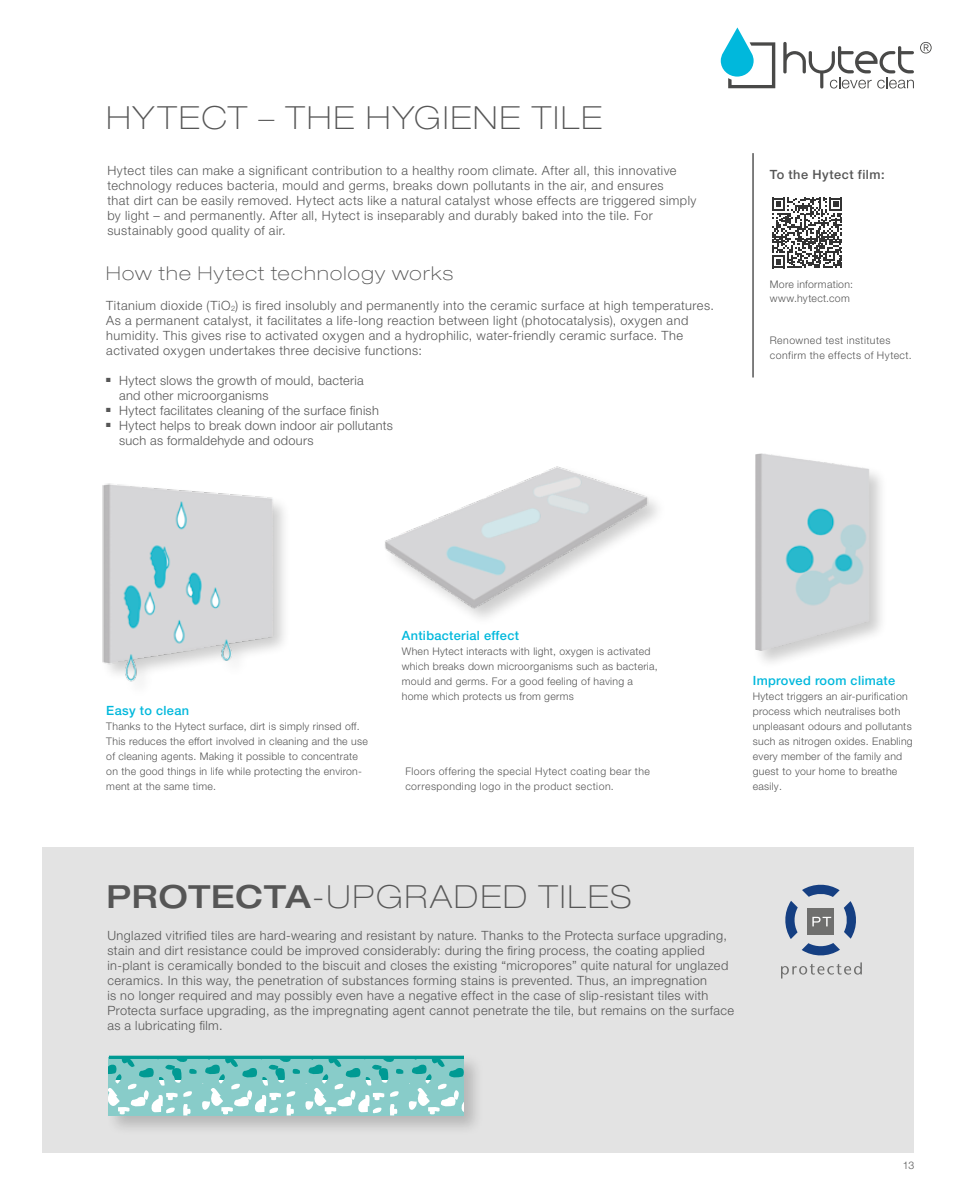
<style>
.page{position:relative;width:957px;height:1191px;background:#fff}
.page>*{position:absolute;margin:0;border:0;box-sizing:border-box;transform-origin:0 0}
.t1{font:100 expanded 31.8px "Helvetica Neue LT Pro";letter-spacing:.075em;color:#565656}
.t2{font:100 expanded 19.2px "Helvetica Neue LT Pro";letter-spacing:.07em;color:#565656}
.t3{font:300 12.75px/15px "Helvetica Neue LT Pro";letter-spacing:.035em;color:#565656}
.t4{font:500 12.75px "Helvetica Neue LT Pro";letter-spacing:.025em;color:#00b8dc}
.t5{font:500 12.75px "Helvetica Neue LT Pro";letter-spacing:.04em;color:#565656}
.t6{font:300 10.5px/15px "Helvetica Neue LT Pro";letter-spacing:.025em;color:#565656}
.t7{font:300 10.5px/15px "Helvetica Neue LT Pro";letter-spacing:.045em;color:#565656}
.s1{font-weight:500}
</style>
<div class="page">
<img style="left:385px;top:466px;width:273px;height:152px">
<div style="left:43px;top:847px;width:870px;height:305px;background:#e3e3e3"></div>
<svg style="left:783px;top:42px;width:131px;height:46px"></svg>
<svg style="left:721px;top:27px;width:54px;height:61px"></svg>
<svg style="left:920px;top:42px;width:11px;height:11px"></svg>
<div style="left:752px;top:451px;width:136px;height:218px;background:#000;opacity:.2"></div>
<img style="left:755px;top:453px;width:114px;height:198px">
<img style="left:102px;top:483px;width:182px;height:199px">
<hr style="left:753px;top:153px;width:1px;height:224px;background:#000">
<svg style="left:781px;top:884px;width:81px;height:94px"></svg>
<div style="left:106px;top:1052px;width:378px;height:84px;background:#000;opacity:.2"></div>
<svg style="left:109px;top:1079px;width:354px;height:36px;background:#a1d6d4"></svg>
<svg style="left:109px;top:1059px;width:354px;height:20px;background:#68c0bc"></svg>
<svg style="left:109px;top:1055px;width:354px;height:4px"></svg>
<svg style="left:772px;top:198px;width:70px;height:70px"></svg>
<h1 class="t1" style="left:106px;top:98px;width:497px">HYTECT – THE HYGIENE TILE</h1>
<p class="t3" style="left:107px;top:163px;width:590px">Hytect tiles can make a significant contribution to a healthy room climate. After all, this innovative technology reduces bacteria, mould and germs, breaks down pollutants in the air, and ensures<br>that dirt can be easily removed. Hytect acts like a natural catalyst whose effects are triggered simply by light – and permanently. After all, Hytect is inseparably and durably baked into the tile. For sustainably good quality of air.</p>
<h2 class="t2" style="left:106px;top:261px;width:348px">How the Hytect technology works</h2>
<p class="t3" style="left:106px;top:298px;width:609px">Titanium dioxide (TiO<sub>2</sub>) is fired insolubly and permanently into the ceramic surface at high temperatures.<br>As a permanent catalyst, it facilitates a life-long reaction between light (photocatalysis), oxygen and humidity. This gives rise to activated oxygen and a hydrophilic, water-friendly ceramic surface. The activated oxygen undertakes three decisive functions:</p>
<p class="t3" style="left:119px;top:373px;width:246px;text-indent:-13px">■ Hytect slows the growth of mould, bacteria and other microorganisms</p>
<p class="t3" style="left:106px;top:403px;width:274px">■ Hytect facilitates cleaning of the surface finish</p>
<p class="t3" style="left:119px;top:418px;width:275px;text-indent:-13px">■ Hytect helps to break down indoor air pollutants such as formaldehyde and odours</p>
<p class="t5" style="left:770px;top:167px;width:116px">To the Hytect film:</p>
<p class="t6" style="left:770px;top:277px;width:85px;line-height:13.5px">More information: www.hytect.com</p>
<p class="t7" style="left:770px;top:332px;width:143px">Renowned test institutes confirm the effects of Hytect.</p>
<p class="t4" style="left:106px;top:703px;width:84px">Easy to clean</p>
<p class="t6" style="left:106px;top:719px;width:263px">Thanks to the Hytect surface, dirt is simply rinsed off.<br>This reduces the effort involved in cleaning and the use of cleaning agents. Making it possible to concentrate on the good things in life while protecting the environ&shy;ment at the same time.</p>
<p class="t4" style="left:402px;top:628px;width:119px">Antibacterial effect</p>
<p class="t6" style="left:402px;top:644px;width:257px">When Hytect interacts with light, oxygen is activated which breaks down microorganisms such as bacteria, mould and germs. For a good feeling of having a home which protects us from germs</p>
<p class="t7" style="left:405px;top:764px;width:246px">Floors offering the special Hytect coating bear the corresponding logo in the product section.</p>
<p class="t4" style="left:753px;top:673px;width:144px">Improved room climate</p>
<p class="t6" style="left:753px;top:689px;width:161px">Hytect triggers an air-purification process which neutralises both unpleasant odours and pollutants such as nitrogen oxides. Enabling every member of the family and guest to your home to breathe easily.</p>
<h1 class="t1" style="left:106px;top:876px;width:526px"><span class="s1">PROTECTA</span>-UPGRADED TILES</h1>
<p class="t3" style="left:107px;top:928px;width:628px">Unglazed vitrified tiles are hard-wearing and resistant by nature. Thanks to the Protecta surface upgrading, stain and dirt resistance could be improved considerably: during the firing process, the coating applied in-plant is ceramically bonded to the biscuit and closes the existing “micropores” quite natural for unglazed ceramics. In this way, the penetration of substances forming stains is prevented. Thus, an impregnation<br>is no longer required and may possibly even have a negative effect in the case of slip-resistant tiles with Protecta surface upgrading, as the impregnating agent cannot penetrate the tile, but remains on the surface as a lubricating film.</p>
<p class="t6" style="left:902px;top:1157px;width:13px">13</p>
</div>
